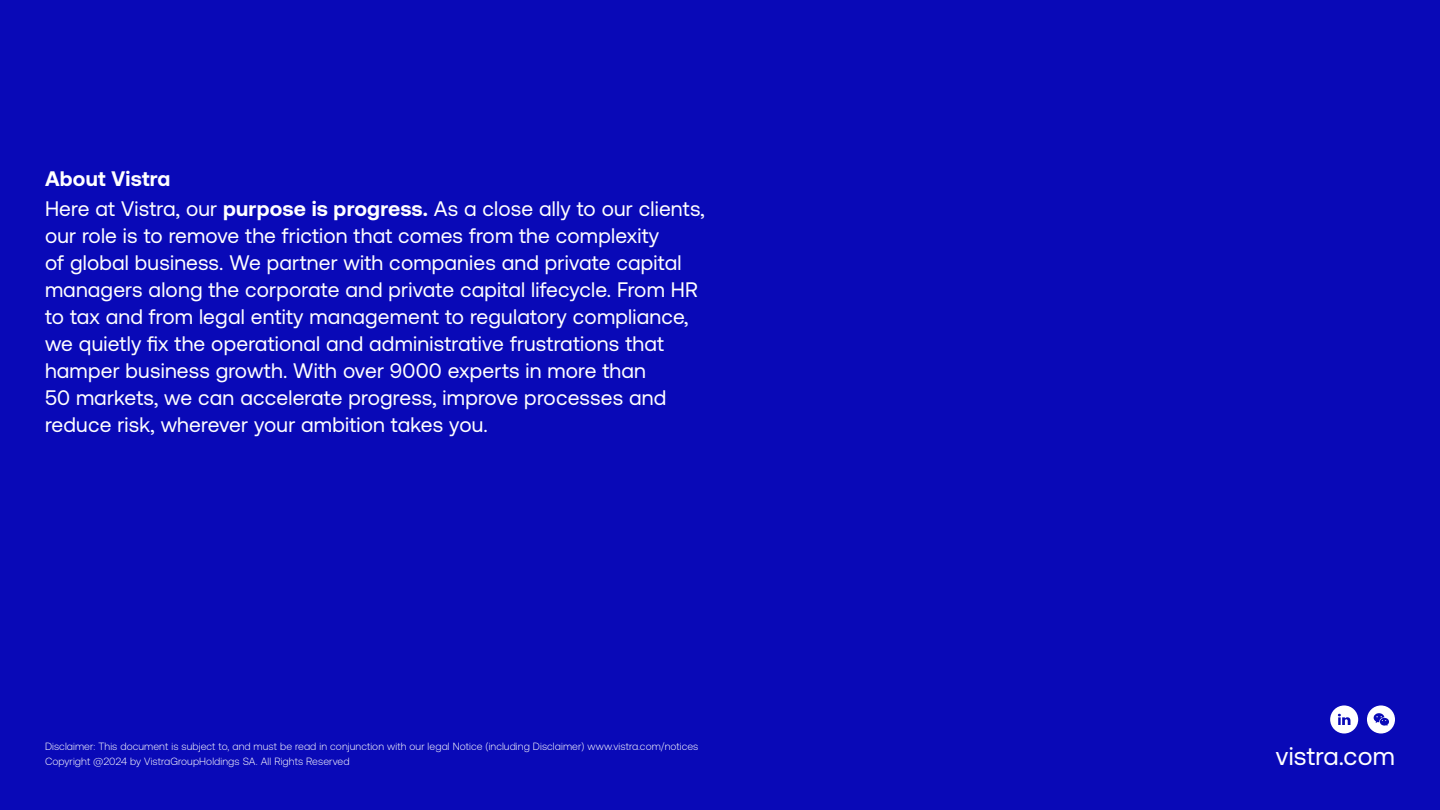
<style>
.page{position:relative;width:1440px;height:810px;background:#0909b7}
.page>*{position:absolute;margin:0;border:0;box-sizing:border-box;transform-origin:0 0}
.t1{font:25.5px "Vistra Sans";letter-spacing:.01em;color:#fff}
.t2{font:21px/27px "Vistra Sans";letter-spacing:.01em;color:#fff}
.t3{font:300 10.5px/15px "Vistra Sans";letter-spacing:.01em;color:#fff}
.s1{font-weight:700}
</style>
<div class="page">
<div style="left:1330px;top:705px;width:28px;height:28px;background:#fff;border-radius:50%"></div>
<svg style="left:1338px;top:714px;width:12px;height:11px"></svg>
<div style="left:1367px;top:705px;width:28px;height:28px;background:#fff;border-radius:50%"></div>
<svg style="left:1373px;top:713px;width:16px;height:13px"></svg>
<p class="t2" style="left:45px;top:164px;width:661px;line-height:30px"><span class="s1">About Vistra<br></span>Here at Vistra, our <span class="s1">purpose is progress.</span> As a close ally to our clients,</p>
<p class="t2" style="left:45px;top:223px;width:654px">our role is to remove the friction that comes from the complexity<br>of global business. We partner with companies and private capital managers along the corporate and private capital lifecycle. From HR to tax and from legal entity management to regulatory compliance, we quietly fix the operational and administrative frustrations that hamper business growth. With over 9000 experts in more than<br>50 markets, we can accelerate progress, improve processes and reduce risk, wherever your ambition takes you.</p>
<p class="t3" style="left:45px;top:739px;width:655px">Disclaimer: This document is subject to, and must be read in conjunction with our legal Notice (including Disclaimer) www.vistra.com/notices<br>Copyright @2024 by VistraGroupHoldings SA. All Rights Reserved</p>
<p class="t1" style="left:1276px;top:742px;width:121px">vistra.com</p>
</div>
